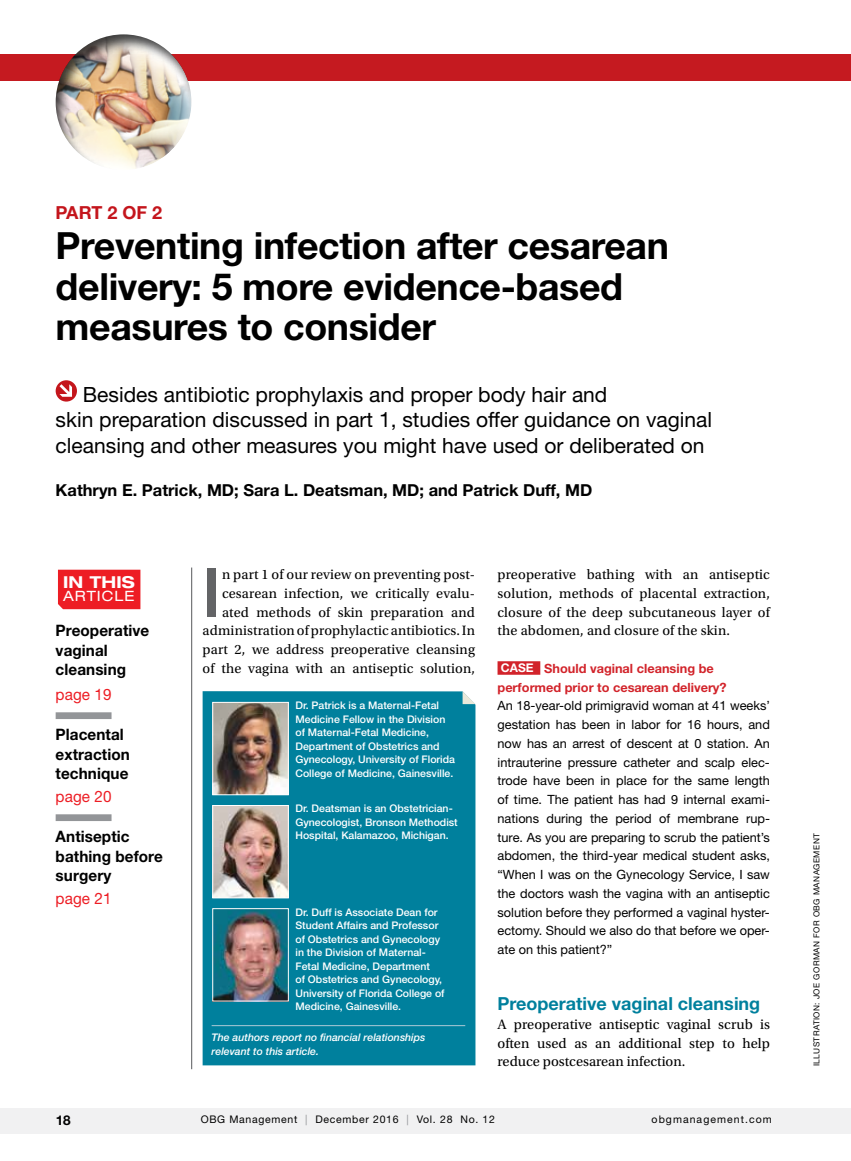
<style>
.page{position:relative;width:851px;height:1161px;background:#fff}
.page>*{position:absolute;margin:0;border:0;box-sizing:border-box;transform-origin:0 0}
.t1{font:500 67.5px "Helvetica Neue LT Std";color:#636466}
.t2{font:700 37.5px/40.5px "Helvetica Neue LT Std";letter-spacing:-.01em;color:#000}
.t3{font:21px/25.5px "Helvetica Neue LT Std";color:#000}
.t4{font:700 18px "Helvetica Neue LT Std";color:#00809d}
.t5{font:700 18px "Helvetica Neue LT Std";letter-spacing:-.01em;color:#c4151c}
.t6{font:700 16.5px "Helvetica Neue LT Std";color:#000}
.t7{font:700 expanded 16.5px "Helvetica Neue LT Std";letter-spacing:.015em;color:#fff}
.t8{font:700 15.75px/19.5px "Helvetica Neue LT Std";letter-spacing:.005em;color:#000}
.t9{font:15.75px "Helvetica Neue LT Std";letter-spacing:.005em;color:#ed1d24}
.t10{font:14.4px/18.8px "Utopia Std";color:#000;text-align:justify}
.t11{font:14.25px/18.8px "Utopia Std";letter-spacing:.01em;color:#000;text-align:right}
.t12{font:expanded 14.25px "Helvetica Neue LT Std";letter-spacing:.07em;color:#fff}
.t13{font:700 13.5px "Helvetica Neue LT Std";color:#000}
.t14{font:12.75px/18.8px "Helvetica Neue LT Std";color:#000;text-align:justify}
.t15{font:700 12.75px/18.8px "Helvetica Neue LT Std";color:#d2232a}
.t16{font:500 10.5px/13.5px "Helvetica Neue LT Std";color:#fff}
.t17{font:italic 500 10.5px/13.5px "Helvetica Neue LT Std";color:#fff}
.t18{font:10.5px "Helvetica Neue LT Std";letter-spacing:.065em;color:#000}
.t19{font:10.5px "Helvetica Neue LT Std";letter-spacing:.1em;color:#000}
.t20{font:8.25px "Helvetica Neue LT Std";letter-spacing:.05em;color:#000}
.s1{font-size:12px;color:#fff}
.s2{color:#939598}
</style>
<div class="page">
<div style="left:497px;top:661px;width:43px;height:14px;background:#d2232a"></div>
<div style="left:202px;top:691px;width:273px;height:374px;background:#00809d"></div>
<hr style="left:212px;top:1025px;width:253px;height:1px;background:#accad7">
<img style="left:214px;top:704px;width:73px;height:89px">
<div style="left:212px;top:702px;width:77px;height:93px;border:1px solid #fff"></div>
<img style="left:214px;top:807px;width:73px;height:89px">
<div style="left:212px;top:805px;width:77px;height:93px;border:1px solid #fff"></div>
<img style="left:214px;top:910px;width:73px;height:89px">
<div style="left:212px;top:908px;width:77px;height:93px;border:1px solid #fff"></div>
<svg style="left:462px;top:691px;width:13px;height:13px"></svg>
<svg style="left:56px;top:380px;width:21px;height:22px"></svg>
<div style="left:56px;top:712px;width:55px;height:7px;background:#939598"></div>
<div style="left:56px;top:814px;width:55px;height:7px;background:#939598"></div>
<div style="left:58px;top:570px;width:82px;height:39px;background:#ed1d24"></div>
<div style="left:0;top:1108px;width:850px;height:26px;background:#f1f1f2"></div>
<div style="left:0;top:54px;width:850px;height:27px;background:#c51a20"></div>
<div style="left:53px;top:34px;width:139px;height:138px;background:#000;opacity:.75"></div>
<hr style="left:191px;top:568px;width:1px;height:501px;background:#58595b">
<h3 class="t5" style="left:56px;top:201px;width:108px">PART 2 OF 2</h3>
<h2 class="t2" style="left:56px;top:225px;width:614px">Preventing infection after cesarean delivery: 5 more evidence-based measures to consider</h2>
<h3 class="t3" style="left:56px;top:381px;width:658px;text-indent:27px">Besides antibiotic prophylaxis and proper body hair and<br>skin preparation discussed in part 1, studies offer guidance on vaginal cleansing and other measures you might have used or deliberated on</h3>
<p class="t6" style="left:56px;top:480px;width:538px">Kathryn E. Patrick, MD; Sara L. Deatsman, MD; and Patrick Duff, MD</p>
<p class="t7" style="left:63px;top:572px;width:73px">IN THIS</p>
<p class="t12" style="left:63px;top:588px;width:73px">ARTICLE</p>
<p class="t8" style="left:56px;top:621px;width:95px">Preoperative vaginal cleansing</p>
<p class="t9" style="left:56px;top:685px;width:57px">page 19</p>
<p class="t8" style="left:56px;top:725px;width:76px">Placental extraction technique</p>
<p class="t9" style="left:56px;top:787px;width:57px">page 20</p>
<p class="t8" style="left:56px;top:827px;width:109px">Antiseptic bathing before surgery</p>
<p class="t9" style="left:56px;top:889px;width:57px">page 21</p>
<h1 class="t1" style="left:202px;top:552px;width:20px">I</h1>
<p class="t11" style="left:202px;top:565px;width:274px">n part 1 of our review on preventing post&shy;cesarean infection, we critically evalu&shy;ated methods of skin preparation and administration of prophylactic antibiotics. In part 2, we address preoperative cleansing of the vagina with an antiseptic solution,</p>
<p class="t11" style="left:497px;top:565px;width:274px;text-align:justify">preoperative bathing with an antiseptic solution, methods of placental extraction, closure of the deep subcutaneous layer of the abdomen, and closure of the skin.</p>
<p class="t15" style="left:497px;top:659px;width:231px"><span class="s1">CASE</span> Should vaginal cleansing be performed prior to cesarean delivery?</p>
<p class="t14" style="left:497px;top:696px;width:274px">An 18-year-old primigravid woman at 41 weeks’ gestation has been in labor for 16 hours, and now has an arrest of descent at 0 station. An intrauterine pressure catheter and scalp elec&shy;trode have been in place for the same length of time. The patient has had 9 internal exami&shy;nations during the period of membrane rup&shy;ture. As you are preparing to scrub the patient’s abdomen, the third-year medical student asks, “When I was on the Gynecology Service, I saw the doctors wash the vagina with an antiseptic solution before they performed a vaginal hyster&shy;ectomy. Should we also do that before we oper&shy;ate on this patient?”</p>
<p class="t16" style="left:295px;top:699px;width:161px">Dr. Patrick is a Maternal-Fetal<br>Medicine Fellow in the Division of Maternal-Fetal Medicine,<br>Department of Obstetrics and<br>Gynecology, University of Florida<br>College of Medicine, Gainesville.</p>
<p class="t16" style="left:295px;top:801px;width:164px">Dr. Deatsman is an Obstetrician-<br>Gynecologist, Bronson Methodist<br>Hospital, Kalamazoo, Michigan.</p>
<p class="t16" style="left:295px;top:905px;width:151px">Dr. Duff is Associate Dean for<br>Student Affairs and Professor of Obstetrics and Gynecology in the Division of Maternal-<br>Fetal Medicine, Department<br>of Obstetrics and Gynecology,<br>University of Florida College of<br>Medicine, Gainesville.</p>
<p class="t17" style="left:211px;top:1030px;width:215px">The authors report no financial relationships relevant to this article.</p>
<h3 class="t4" style="left:497px;top:993px;width:264px">Preoperative vaginal cleansing</h3>
<p class="t10" style="left:497px;top:1015px;width:274px">A preoperative antiseptic vaginal scrub is often used as an additional step to help reduce postcesarean infection.</p>
<p class="t13" style="left:56px;top:1112px;width:17px">18</p>
<p class="t18" style="left:201px;top:1114px;width:296px">OBG Management <span class="s2">|</span> December 2016 <span class="s2">|</span> Vol. 28 No. 12</p>
<p class="t19" style="left:651px;top:1114px;width:122px">obgmanagement.com</p>
<p class="t20" style="left:811px;top:1066px;width:234px;rotate:-90deg">ILLUSTRATION: JOE GORMAN FOR OBG MANAGEMENT</p>
</div>
